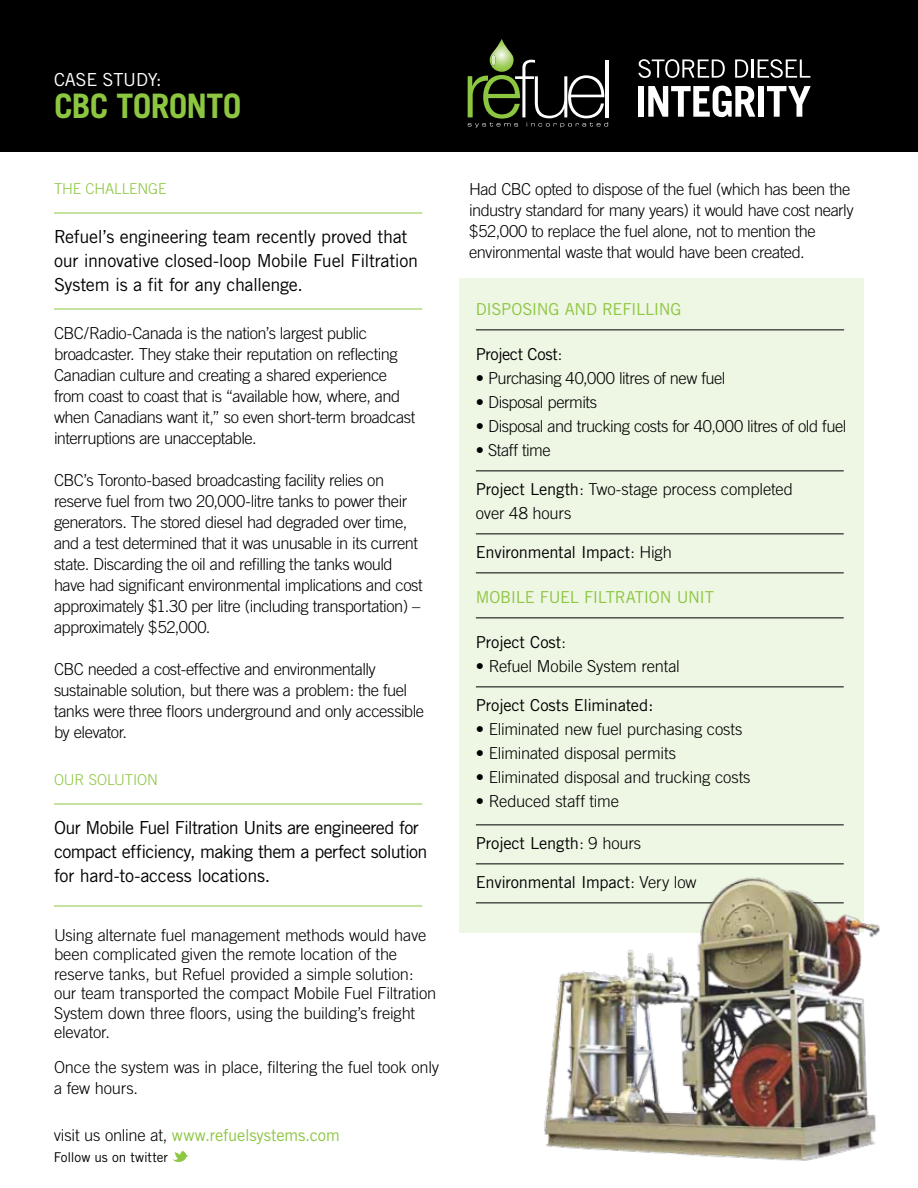
<style>
.page{position:relative;width:918px;height:1188px;background:#fff}
.page>*{position:absolute;margin:0;border:0;box-sizing:border-box;transform-origin:0 0}
.t1{font:700 33.75px "Trade Gothic";letter-spacing:-.025em;color:#8dc640}
.t2{font:18px/24px "Trade Gothic";letter-spacing:-.025em;color:#000}
.t3{font:18px "Trade Gothic";letter-spacing:-.01em;color:#fff}
.t4{font:300 16.5px/21px "Trade Gothic";letter-spacing:-.025em;color:#000}
.t5{font:16.5px "Trade Gothic";letter-spacing:-.01em;color:#000}
.t6{font:16.5px "Trade Gothic";letter-spacing:-.015em;color:#8dc640}
.t7{font:16.5px "Trade Gothic";letter-spacing:-.03em;color:#000}
.t8{font:300 15px "Trade Gothic";letter-spacing:-.005em;color:#8dc640}
.t9{font:13.5px "Trade Gothic";letter-spacing:-.005em;color:#000}
.s1{font-weight:300;color:#000}
.s2{font-weight:300}
.s3{font-weight:400}
</style>
<div class="page">
<div style="left:0;top:0;width:918px;height:151px;background:#000"></div>
<div style="left:459px;top:279px;width:405px;height:654px;background:#eef6e4"></div>
<hr style="left:54px;top:213px;width:368px;height:1px;background:#8dc640">
<hr style="left:54px;top:309px;width:368px;height:1px;background:#8dc640">
<hr style="left:54px;top:804px;width:368px;height:1px;background:#8dc640">
<hr style="left:54px;top:906px;width:368px;height:1px;background:#8dc640">
<hr style="left:476px;top:330px;width:368px;height:1px;background:#000">
<hr style="left:476px;top:471px;width:368px;height:1px;background:#000">
<hr style="left:476px;top:534px;width:368px;height:1px;background:#000">
<hr style="left:476px;top:573px;width:368px;height:1px;background:#000">
<hr style="left:476px;top:618px;width:368px;height:1px;background:#000">
<hr style="left:476px;top:687px;width:368px;height:1px;background:#000">
<hr style="left:476px;top:825px;width:368px;height:1px;background:#000">
<hr style="left:476px;top:864px;width:368px;height:1px;background:#000">
<hr style="left:476px;top:903px;width:368px;height:1px;background:#000">
<img style="left:491px;top:863px;width:389px;height:298px">
<svg style="left:172px;top:1151px;width:16px;height:11px"></svg>
<img style="left:491px;top:39px;width:21px;height:16px">
<svg style="left:468px;top:55px;width:140px;height:73px"></svg>
<svg style="left:638px;top:59px;width:87px;height:19px"></svg>
<svg style="left:735px;top:59px;width:75px;height:19px"></svg>
<div style="left:638px;top:86px;width:6px;height:31px;background:#fff"></div>
<svg style="left:648px;top:86px;width:107px;height:31px"></svg>
<div style="left:758px;top:86px;width:6px;height:31px;background:#fff"></div>
<svg style="left:767px;top:86px;width:44px;height:31px"></svg>
<p class="t3" style="left:54px;top:69px;width:109px">Cas e Study:</p>
<h1 class="t1" style="left:54px;top:85px;width:189px">CBC TORONTO</h1>
<p class="t8" style="left:54px;top:180px;width:114px">The Challenge</p>
<p class="t2" style="left:54px;top:225px;width:366px">Refuel’s engineering team recently proved that our innovative closed-loop Mobile Fuel Filtration<br>System is a fit for any challenge.</p>
<p class="t4" style="left:54px;top:323px;width:363px">CBC/Radio-Canada is the nation’s largest public broadcaster. They stake their reputation on reflecting Canadian culture and creating a shared experience from coast to coast that is “available how, where, and when Canadians want it,” so even short-term broadcast interruptions are unacceptable.</p>
<p class="t4" style="left:54px;top:470px;width:370px">CBC’s Toronto-based broadcasting facility relies on reserve fuel from two 20,000-litre tanks to power their generators. The stored diesel had degraded over time, and a test determined that it was unusable in its current state. Discarding the oil and refilling the tanks would have had significant environmental implications and cost approximately $1.30 per litre (including transportation) – approximately $52,000.</p>
<p class="t4" style="left:54px;top:659px;width:372px">CBC needed a cost-effective and environmentally sustainable solution, but there was a problem: the fuel tanks were three floors underground and only accessible by elevator.</p>
<p class="t8" style="left:54px;top:771px;width:105px">Our Solution</p>
<p class="t2" style="left:54px;top:816px;width:375px">Our Mobile Fuel Filtration Units are engineered for compact efficiency, making them a perfect solution for hard-to-access locations.</p>
<p class="t4" style="left:54px;top:925px;width:384px;line-height:19.5px">Using alternate fuel management methods would have been complicated given the remote location of the reserve tanks, but Refuel provided a simple solution: our team transported the compact Mobile Fuel Filtration System down three floors, using the building’s freight elevator.</p>
<p class="t4" style="left:54px;top:1056px;width:387px">Once the system was in place, filtering the fuel took only a few hours.</p>
<p class="t6" style="left:54px;top:1125px;width:288px"><span class="s1">visit us online at,</span> www.refuelsystems.com</p>
<p class="t9" style="left:54px;top:1149px;width:116px">Follow us on twitter</p>
<p class="t4" style="left:469px;top:178px;width:386px">Had CBC opted to dispose of the fuel (which has been the industry standard for many years) it would have cost nearly $52,000 to replace the fuel alone, not to mention the environmental waste that would have been created.</p>
<p class="t6" style="left:476px;top:299px;width:207px">Disposing and Refilling</p>
<p class="t7" style="left:476px;top:344px;width:88px">Project Cost<span class="s2">:</span></p>
<p class="t4" style="left:476px;top:367px;width:251px">• Purchasing 40,000 litres of new fuel</p>
<p class="t4" style="left:476px;top:391px;width:123px">• Disposal permits</p>
<p class="t4" style="left:476px;top:415px;width:372px">• Disposal and trucking costs for 40,000 litres of old fuel</p>
<p class="t4" style="left:476px;top:440px;width:76px">• Staff time</p>
<p class="t4" style="left:476px;top:477px;width:318px;line-height:24px"><span class="s3">Project Length</span>: Two-stage process completed over 48 hours</p>
<p class="t5" style="left:476px;top:542px;width:197px">Environmental I mpact<span class="s2">: H igh</span></p>
<p class="t6" style="left:476px;top:587px;width:240px">Mobile Fu el Filtration Unit</p>
<p class="t5" style="left:476px;top:632px;width:92px">Project Cost<span class="s2">:</span></p>
<p class="t4" style="left:476px;top:655px;width:206px">• Refuel Mobile System rental</p>
<p class="t5" style="left:476px;top:695px;width:179px">Project Costs Eliminated:</p>
<p class="t4" style="left:476px;top:718px;width:268px">• Eliminated new fuel purchasing costs</p>
<p class="t4" style="left:476px;top:742px;width:202px">• Eliminated disposal permits</p>
<p class="t4" style="left:476px;top:766px;width:276px">• Eliminated disposal and trucking costs</p>
<p class="t4" style="left:476px;top:791px;width:145px">• Reduced staff time</p>
<p class="t5" style="left:476px;top:833px;width:167px">Project Length<span class="s2">: 9 hours</span></p>
<p class="t5" style="left:476px;top:872px;width:222px">Environmental I mpact<span class="s2">: Very low</span></p>
</div>
